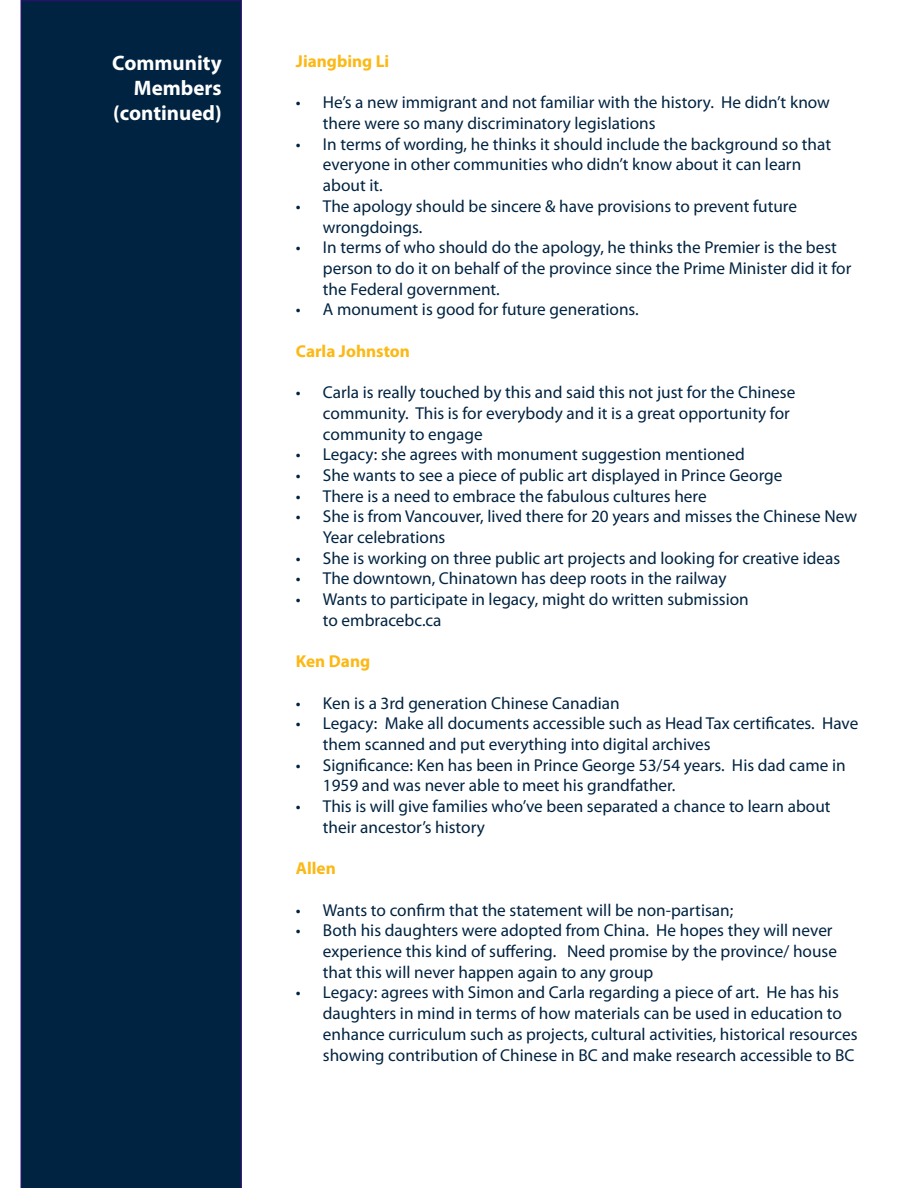
<style>
.page{position:relative;width:918px;height:1188px;background:#fff}
.page>*{position:absolute;margin:0;border:0;box-sizing:border-box;transform-origin:0 0}
.t1{font:700 21px/25.2px "Myriad Pro";color:#fff;text-align:right}
.t2{font:17.25px/20.7px "Myriad Pro";color:#002341}
.t3{font:700 17.25px "Myriad Pro";color:#fcb814}
</style>
<div class="page">
<div style="left:21px;top:0;width:221px;height:1188px;background:#002341"></div>
<p class="t1" style="left:112px;top:49px;width:111px">Community<br>Members</p>
<p class="t1" style="left:113px;top:100px;width:110px">(continued)</p>
<p class="t3" style="left:296px;top:50px;width:95px">Jiangbing Li</p>
<p class="t2" style="left:323px;top:92px;width:509px;text-indent:-27px">• He’s a new immigrant and not familiar with the history. He didn’t know there were so many discriminatory legislations</p>
<p class="t2" style="left:323px;top:133px;width:510px;text-indent:-27px">• In terms of wording, he thinks it should include the background so that everyone in other communities who didn’t know about it can learn about it.</p>
<p class="t2" style="left:323px;top:195px;width:476px;text-indent:-27px">• The apology should be sincere &amp; have provisions to prevent future wrongdoings.</p>
<p class="t2" style="left:323px;top:237px;width:530px;text-indent:-27px">• In terms of who should do the apology, he thinks the Premier is the best person to do it on behalf of the province since the Prime Minister did it for the Federal government.</p>
<p class="t2" style="left:296px;top:299px;width:344px">• A monument is good for future generations.</p>
<p class="t3" style="left:296px;top:340px;width:116px">Carla Johnston</p>
<p class="t2" style="left:323px;top:382px;width:474px;text-indent:-27px">• Carla is really touched by this and said this not just for the Chinese community. This is for everybody and it is a great opportunity for community to engage</p>
<p class="t2" style="left:296px;top:444px;width:450px">• Legacy: she agrees with monument suggestion mentioned</p>
<p class="t2" style="left:296px;top:465px;width:488px">• She wants to see a piece of public art displayed in Prince George</p>
<p class="t2" style="left:296px;top:485px;width:412px">• There is a need to embrace the fabulous cultures here</p>
<p class="t2" style="left:323px;top:506px;width:536px;text-indent:-27px">• She is from Vancouver, lived there for 20 years and misses the Chinese New<br>Year celebrations</p>
<p class="t2" style="left:296px;top:547px;width:546px">• She is working on three public art projects and looking for creative ideas</p>
<p class="t2" style="left:296px;top:568px;width:432px">• The downtown, Chinatown has deep roots in the railway</p>
<p class="t2" style="left:323px;top:589px;width:427px;text-indent:-27px">• Wants to participate in legacy, might do written submission to embracebc.ca</p>
<p class="t3" style="left:296px;top:650px;width:76px">Ken Dang</p>
<p class="t2" style="left:296px;top:692px;width:325px">• Ken is a 3rd generation Chinese Canadian</p>
<p class="t2" style="left:323px;top:713px;width:537px;text-indent:-27px">• Legacy: Make all documents accessible such as Head Tax certificates. Have them scanned and put everything into digital archives</p>
<p class="t2" style="left:323px;top:754px;width:524px;text-indent:-27px">• Significance: Ken has been in Prince George 53/54 years. His dad came in<br>1959 and was never able to meet his grandfather.</p>
<p class="t2" style="left:323px;top:796px;width:509px;text-indent:-27px">• This is will give families who’ve been separated a chance to learn about their ancestor’s history</p>
<p class="t3" style="left:296px;top:857px;width:41px">Allen</p>
<p class="t2" style="left:296px;top:899px;width:439px">• Wants to confirm that the statement will be non-partisan;</p>
<p class="t2" style="left:323px;top:920px;width:516px;text-indent:-27px">• Both his daughters were adopted from China. He hopes they will never experience this kind of suffering. Need promise by the province/ house that this will never happen again to any group</p>
<p class="t2" style="left:323px;top:982px;width:536px;text-indent:-27px">• Legacy: agrees with Simon and Carla regarding a piece of art. He has his daughters in mind in terms of how materials can be used in education to enhance curriculum such as projects, cultural activities, historical resources showing contribution of Chinese in BC and make research accessible to BC</p>
</div>
